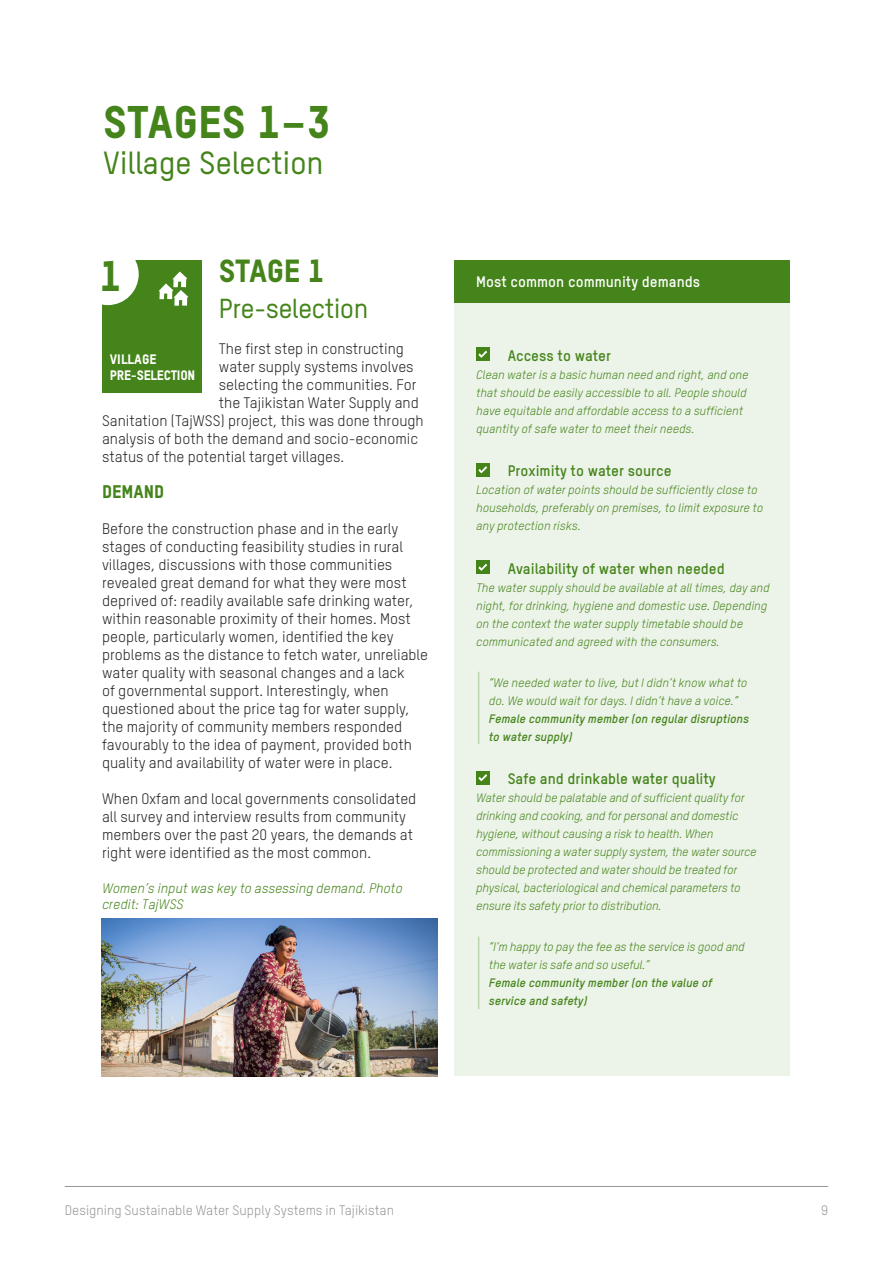
<style>
.page{position:relative;width:893px;height:1263px;background:#fff}
.page>*{position:absolute;margin:0;border:0;box-sizing:border-box;transform-origin:0 0}
.Header_1{font:45px "Oxfam TSTARPRO Headline";color:#44841a}
.t1{font:42px "Oxfam TSTARPRO Headline";color:#44841a}
.Header_1-2{font:500 31.5px "Oxfam TSTARPRO";letter-spacing:-.01em;color:#44841a}
.Header_2{font:31.5px "Oxfam TSTARPRO Headline";letter-spacing:-.01em;color:#44841a}
.Header_2B{font:500 27px "Oxfam TSTARPRO";letter-spacing:-.025em;color:#44841a}
.Body{font:18px "Oxfam TSTARPRO Headline";color:#44841a}
.Body-2{font:15px/18px "Oxfam TSTARPRO";color:#231f20}
.Callout_small{font:700 15px "Oxfam TSTARPRO";color:#44841a}
.Body-3{font:700 15px "Oxfam TSTARPRO";color:#fff}
.Body-4{font:italic 13.5px/16.2px "Oxfam TSTARPRO";color:#44841a}
.t2{font:13.5px "Oxfam TSTARPRO";color:#939598}
.t3{font:13.5px/16.2px "Oxfam TSTARPRO Headline";letter-spacing:-.02em;color:#fff}
.Callout_small-2{font:italic 12px/18px "Oxfam TSTARPRO";color:#44841a}
.s1{font-weight:700}
</style>
<div class="page">
<hr style="left:65px;top:1186px;width:763px;height:1px;background:#939598">
<div style="left:455px;top:264px;width:335px;height:812px;background:#ecf3e8"></div>
<div style="left:476px;top:348px;width:13px;height:13px;background:#44841a"></div>
<svg style="left:478px;top:351px;width:9px;height:7px"></svg>
<div style="left:476px;top:463px;width:13px;height:13px;background:#44841a"></div>
<svg style="left:478px;top:466px;width:9px;height:7px"></svg>
<div style="left:476px;top:561px;width:13px;height:13px;background:#44841a"></div>
<svg style="left:478px;top:564px;width:9px;height:7px"></svg>
<div style="left:476px;top:771px;width:13px;height:13px;background:#44841a"></div>
<svg style="left:478px;top:774px;width:9px;height:7px"></svg>
<div style="left:102px;top:260px;width:100px;height:132px;background:#44841a"></div>
<div style="left:77px;top:243px;width:62px;height:62px;background:#fff;border-radius:50%"></div>
<svg style="left:159px;top:272px;width:29px;height:34px"></svg>
<div style="left:455px;top:260px;width:335px;height:42px;background:#44841a"></div>
<img style="left:101px;top:918px;width:336px;height:158px">
<hr style="left:478px;top:672px;width:1px;height:72px;background:#bdd4af">
<hr style="left:478px;top:936px;width:1px;height:73px;background:#bdd4af">
<p class="Header_1" style="left:103px;top:94px;width:228px">STAGES 1–3</p>
<p class="Header_1-2" style="left:103px;top:144px;width:222px">Village Selection</p>
<p class="t1" style="left:100px;top:250px;width:24px">1</p>
<p class="t3" style="left:110px;top:351px;width:87px">VILLAGE<br>PRE-SELECTION</p>
<p class="Header_2" style="left:219px;top:251px;width:107px">STAGE 1</p>
<p class="Header_2B" style="left:219px;top:292px;width:151px">Pre-selection</p>
<p class="Body-2" style="left:219px;top:340px;width:199px">The first step in constructing water supply systems involves selecting the communities. For</p>
<p class="Body-2" style="left:102px;top:394px;width:323px;text-indent:117px">the Tajikistan Water Supply and Sanitation (TajWSS) project, this was done through analysis of both the demand and socio-economic status of the potential target villages.</p>
<p class="Body" style="left:102px;top:481px;width:64px">DEMAND</p>
<p class="Body-2" style="left:102px;top:520px;width:328px">Before the construction phase and in the early stages of conducting feasibility studies in rural villages, discussions with those communities revealed great demand for what they were most deprived of: readily available safe drinking water, within reasonable proximity of their homes. Most people, particularly women, identified the key problems as the distance to fetch water, unreliable water quality with seasonal changes and a lack<br>of governmental support. Interestingly, when questioned about the price tag for water supply, the majority of community members responded favourably to the idea of payment, provided both quality and availability of water were in place.</p>
<p class="Body-2" style="left:102px;top:790px;width:316px">When Oxfam and local governments consolidated all survey and interview results from community members over the past 20 years, the demands at right were identified as the most common.</p>
<p class="Body-4" style="left:102px;top:880px;width:302px">Women’s input was key to assessing demand. Photo credit: TajWSS</p>
<p class="Body-3" style="left:476px;top:273px;width:225px">Most common community demands</p>
<p class="Callout_small" style="left:508px;top:346px;width:105px">Access to water</p>
<p class="Callout_small-2" style="left:476px;top:365px;width:274px">Clean water is a basic human need and right, and one that should be easily accessible to all. People should have equitable and affordable access to a sufficient quantity of safe water to meet their needs.</p>
<p class="Callout_small" style="left:508px;top:462px;width:165px">Proximity to water source</p>
<p class="Callout_small-2" style="left:476px;top:481px;width:289px">Location of water points should be sufficiently close to households, preferably on premises, to limit exposure to any protection risks.</p>
<p class="Callout_small" style="left:508px;top:559px;width:219px">Availability of water when needed</p>
<p class="Callout_small-2" style="left:476px;top:578px;width:295px">The water supply should be available at all times, day and night, for drinking, hygiene and domestic use. Depending on the context the water supply timetable should be communicated and agreed with the consumers.</p>
<p class="Callout_small-2" style="left:489px;top:673px;width:262px">“We needed water to live, but I didn’t know what to do. We would wait for days. I didn’t have a voice.” <span class="s1">Female community member (on regular disruptions to water supply)</span></p>
<p class="Callout_small" style="left:508px;top:770px;width:210px">Safe and drinkable water quality</p>
<p class="Callout_small-2" style="left:476px;top:789px;width:282px">Water should be palatable and of sufficient quality for drinking and cooking, and for personal and domestic hygiene, without causing a risk to health. When commissioning a water supply system, the water source should be protected and water should be treated for physical, bacteriological and chemical parameters to ensure its safety prior to distribution.</p>
<p class="Callout_small-2" style="left:489px;top:938px;width:257px">“I’m happy to pay the fee as the service is good and the water is safe and so useful.”<br><span class="s1">Female community member (on the value of service and safety)</span></p>
<p class="t2" style="left:65px;top:1202px;width:331px">Designing Sustainable Water Supply Systems in Tajikistan</p>
<p class="t2" style="left:821px;top:1202px;width:8px">9</p>
</div>
